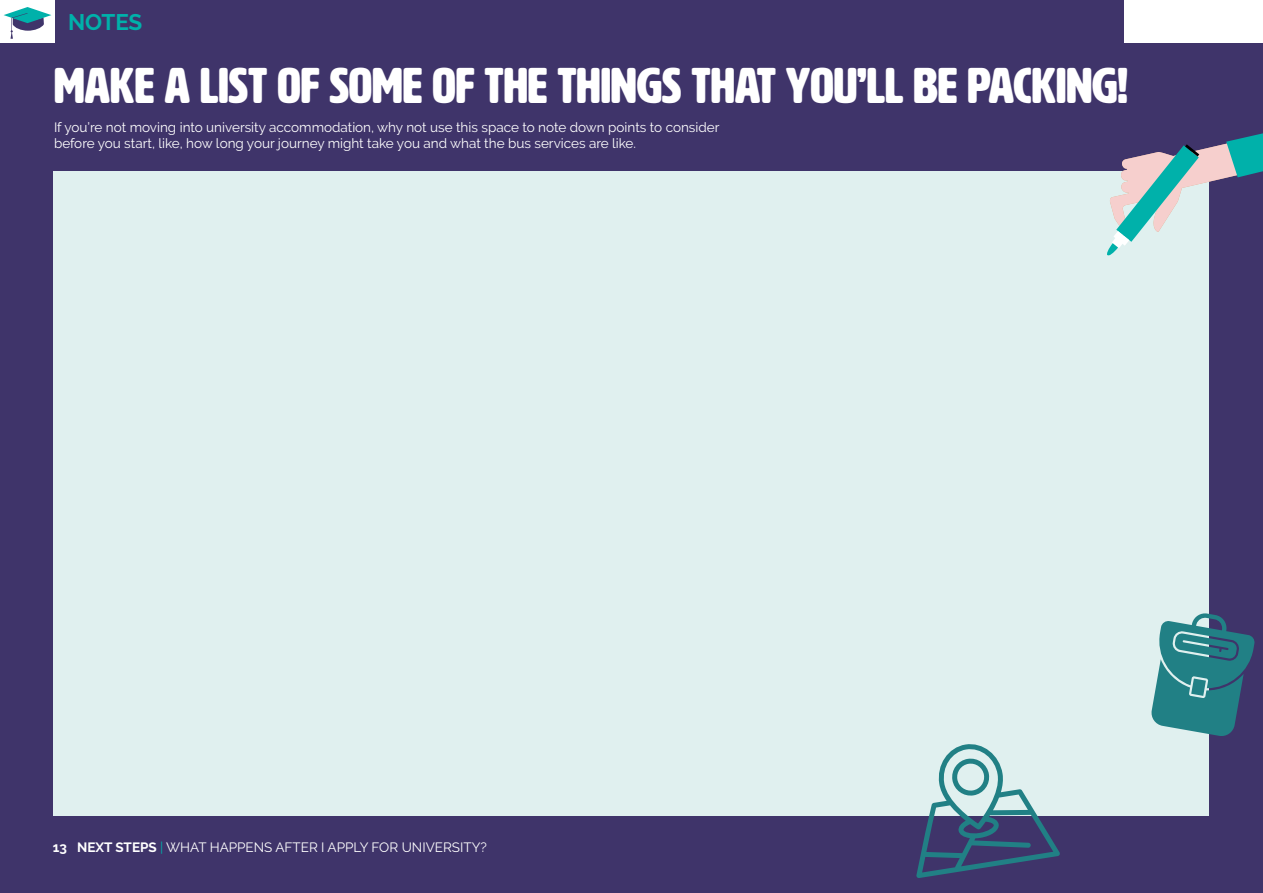
<style>
.page{position:relative;width:1263px;height:893px;background:#3f346a}
.page>*{position:absolute;margin:0;border:0;box-sizing:border-box;transform-origin:0 0}
.t1{font:49.5px "HWT Artz";color:#fff}
.t2{font:700 22.5px "Raleway";letter-spacing:-.01em;color:#00b1aa}
.t3{font:13.5px/16.5px "Raleway";color:#fff}
.s1{font-weight:700}
.s2{font-weight:700;color:#3f346a}
.s3{color:#00b1aa}
</style>
<div class="page">
<div style="left:53px;top:171px;width:1155px;height:644px;background:#e0f0ef"></div>
<div style="left:0;top:0;width:54px;height:43px;background:#fff"></div>
<svg style="left:4px;top:7px;width:47px;height:32px"></svg>
<svg style="left:1107px;top:133px;width:156px;height:123px"></svg>
<svg style="left:1151px;top:612px;width:104px;height:125px"></svg>
<svg style="left:916px;top:744px;width:144px;height:134px"></svg>
<div style="left:1124px;top:0;width:139px;height:43px;background:#fff"></div>
<h2 class="t2" style="left:68px;top:9px;width:76px">NOTES</h2>
<h1 class="t1" style="left:54px;top:60px;width:1076px">MAKE A LIST OF SOME OF THE THINGS THAT YOU’LL BE PACKING!</h1>
<p class="t3" style="left:54px;top:119px;width:667px">If you’re not moving into university accommodation, why not use this space to note down points to consider before you start, like, how long your journey might take you and what the bus services are like.</p>
<p class="t3" style="left:53px;top:839px;width:436px"><span class="s1">13</span> <span class="s2">|</span> <span class="s1">NEXT STEPS</span> <span class="s3">|</span> WHAT HAPPENS AFTER I APPLY FOR UNIVERSITY?</p>
</div>
